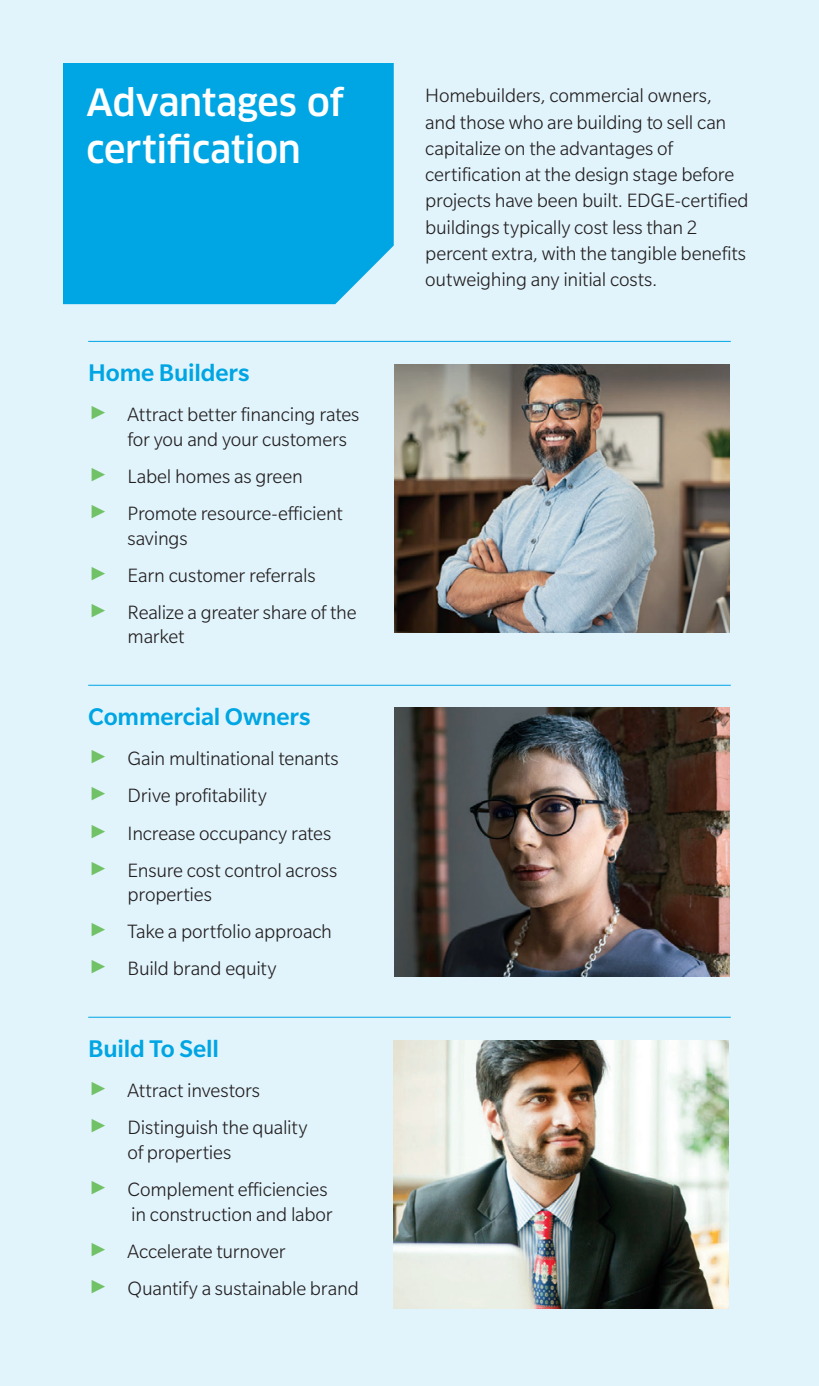
<style>
.page{position:relative;width:819px;height:1386px;background:#e1f4fc}
.page>*{position:absolute;margin:0;border:0;box-sizing:border-box;transform-origin:0 0}
.t1{font:500 36.75px/47.2px "Clan Pro";letter-spacing:-.015em;color:#fff}
.Bullets_-_Subheader{font:500 26.25px "Slate Pro";letter-spacing:-.005em;color:#00a5e3}
.Body_Text{font:300 21px/26.2px "Slate Pro";letter-spacing:-.01em;color:#231f20}
.s1{font-family:"Montserrat";font-weight:700;font-size:31.5px;color:#71c167}
</style>
<div class="page">
<hr style="left:88px;top:341px;width:643px;height:1px;background:#00a5e3">
<hr style="left:88px;top:685px;width:643px;height:1px;background:#00a5e3">
<hr style="left:88px;top:1017px;width:643px;height:1px;background:#00a5e3">
<div style="left:63px;top:63px;width:331px;height:241px;background:#00a5e3"></div>
<img style="left:394px;top:364px;width:336px;height:269px">
<img style="left:394px;top:708px;width:336px;height:268px">
<img style="left:394px;top:1040px;width:335px;height:269px">
<p class="t1" style="left:87px;top:79px;width:259px">Advantages of certification</p>
<p class="Bullets_-_Subheader" style="left:88px;top:359px;width:163px">Home Builders</p>
<p class="Body_Text" style="left:128px;top:402px;width:233px;line-height:24.5px;text-indent:-39px"><span class="s1">▶</span> Attract better financing rates for you and your customers</p>
<p class="Body_Text" style="left:88px;top:463px;width:216px"><span class="s1">▶</span> Label homes as green</p>
<p class="Body_Text" style="left:128px;top:501px;width:217px;line-height:24.5px;text-indent:-39px"><span class="s1">▶</span> Promote resource-efficient savings</p>
<p class="Body_Text" style="left:88px;top:562px;width:229px"><span class="s1">▶</span> Earn customer referrals</p>
<p class="Body_Text" style="left:128px;top:600px;width:231px;line-height:24.5px;text-indent:-39px"><span class="s1">▶</span> Realize a greater share of the market</p>
<p class="Bullets_-_Subheader" style="left:88px;top:703px;width:224px">Commercial Owners</p>
<p class="Body_Text" style="left:88px;top:745px;width:252px"><span class="s1">▶</span> Gain multinational tenants</p>
<p class="Body_Text" style="left:88px;top:783px;width:180px"><span class="s1">▶</span> Drive profitability</p>
<p class="Body_Text" style="left:88px;top:820px;width:245px"><span class="s1">▶</span> Increase occupancy rates</p>
<p class="Body_Text" style="left:128px;top:858px;width:211px;line-height:24.5px;text-indent:-39px"><span class="s1">▶</span> Ensure cost control across properties</p>
<p class="Body_Text" style="left:88px;top:918px;width:245px"><span class="s1">▶</span> Take a portfolio approach</p>
<p class="Body_Text" style="left:88px;top:955px;width:190px"><span class="s1">▶</span> Build brand equity</p>
<p class="Bullets_-_Subheader" style="left:88px;top:1035px;width:132px">Build To Sell</p>
<p class="Body_Text" style="left:88px;top:1077px;width:173px"><span class="s1">▶</span> Attract investors</p>
<p class="Body_Text" style="left:128px;top:1115px;width:181px;line-height:24.5px;text-indent:-39px"><span class="s1">▶</span> Distinguish the quality of properties</p>
<p class="Body_Text" style="left:88px;top:1177px;width:246px;line-height:24.5px;text-align:right"><span class="s1">▶</span> Complement efficiencies in construction and labor</p>
<p class="Body_Text" style="left:88px;top:1238px;width:199px"><span class="s1">▶</span> Accelerate turnover</p>
<p class="Body_Text" style="left:88px;top:1275px;width:272px"><span class="s1">▶</span> Quantify a sustainable brand</p>
<p class="Body_Text" style="left:425px;top:82px;width:325px">Homebuilders, commercial owners,<br>and those who are building to sell can capitalize on the advantages of certification at the design stage before projects have been built. EDGE-certified buildings typically cost less than 2 percent extra, with the tangible benefits outweighing any initial costs.</p>
</div>
